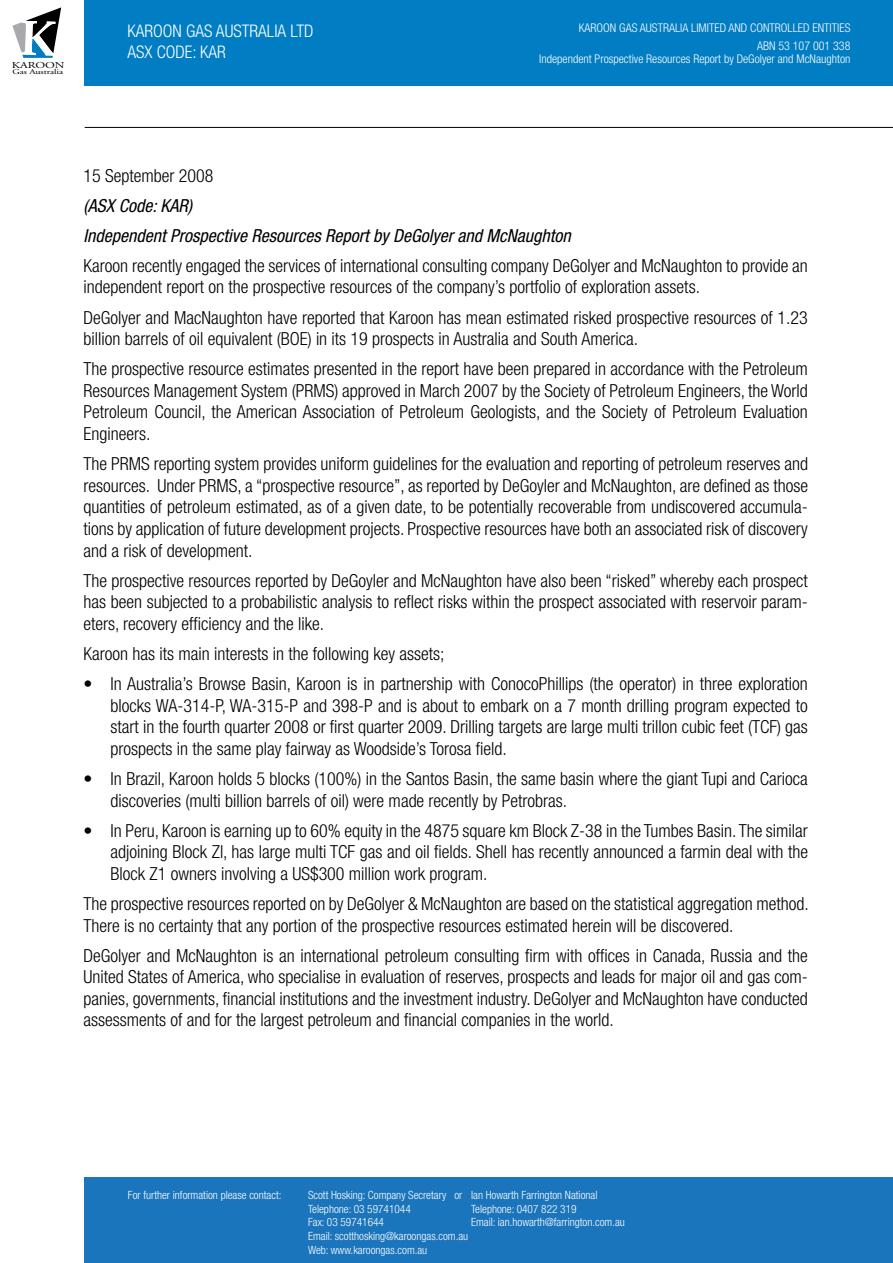
<style>
.page{position:relative;width:893px;height:1263px;background:#fff}
.page>*{position:absolute;margin:0;border:0;box-sizing:border-box;transform-origin:0 0}
.t1{font:300 condensed 18px/21.6px "Helvetica Neue LT Std";color:#000;text-align:justify}
.t2{font:italic condensed 18px/30.2px "Helvetica Neue LT Std";color:#000}
.t3{font:300 condensed 17.4px/20.9px "Helvetica Neue";color:#fff}
.t4{font:300 condensed 12px/18px "Helvetica Neue LT Std";color:#fff;text-align:right}
.t5{font:300 condensed 11.4px/13.6px "Helvetica Neue";color:#fff}
.t6{font:9px "Adobe Garamond Pro";color:#000;scale:1.36 1}
.t7{font:7.35px "Adobe Garamond Pro";color:#000;scale:1.36 1}
</style>
<div class="page">
<div style="left:85px;top:0;width:808px;height:85px;background:#007dc3"></div>
<div style="left:85px;top:1178px;width:808px;height:85px;background:#1b75bc"></div>
<hr style="left:85px;top:127px;width:808px;height:1px;background:#000">
<svg style="left:12px;top:7px;width:49px;height:51px"></svg>
<p class="t6" style="left:12px;top:60px;width:40px">KAROON</p>
<p class="t7" style="left:12px;top:67px;width:39px">Gas Australia</p>
<p class="t3" style="left:127px;top:21px;width:188px">KAROON GAS AUSTRALIA LTD<br>ASX CODE: KAR</p>
<p class="t4" style="left:579px;top:18px;width:273px">KAROON GAS AUSTRALIA LIMITED AND CONTROLLED ENTITIES<br>ABN 53 107 001 338</p>
<p class="t4" style="left:539px;top:50px;width:313px">Independent Prospective Resources Report by DeGolyer and McNaughton</p>
<p class="t1" style="left:84px;top:164px;width:131px">15 September 2008</p>
<p class="t2" style="left:84px;top:191px;width:489px">(ASX Code: KAR)<br>Independent Prospective Resources Report by DeGolyer and McNaughton</p>
<p class="t1" style="left:84px;top:254px;width:726px">Karoon recently engaged the services of international consulting company DeGolyer and McNaughton to provide an independent report on the prospective resources of the company’s portfolio of exploration assets.</p>
<p class="t1" style="left:84px;top:306px;width:726px">DeGolyer and MacNaughton have reported that Karoon has mean estimated risked prospective resources of 1.23 billion barrels of oil equivalent (BOE) in its 19 prospects in Australia and South America.</p>
<p class="t1" style="left:84px;top:358px;width:726px">The prospective resource estimates presented in the report have been prepared in accordance with the Petroleum Resources Management System (PRMS) approved in March 2007 by the Society of Petroleum Engineers, the World Petroleum Council, the American Association of Petroleum Geologists, and the Society of Petroleum Evaluation Engineers.</p>
<p class="t1" style="left:84px;top:453px;width:726px">The PRMS reporting system provides uniform guidelines for the evaluation and reporting of petroleum reserves and resources. Under PRMS, a “prospective resource”, as reported by DeGoyler and McNaughton, are defined as those quantities of petroleum estimated, as of a given date, to be potentially recoverable from undiscovered accumula&shy;tions by application of future development projects. Prospective resources have both an associated risk of discovery and a risk of development.</p>
<p class="t1" style="left:84px;top:569px;width:726px">The prospective resources reported by DeGoyler and McNaughton have also been “risked” whereby each prospect has been subjected to a probabilistic analysis to reflect risks within the prospect associated with reservoir param&shy;eters, recovery efficiency and the like.</p>
<p class="t1" style="left:84px;top:643px;width:362px">Karoon has its main interests in the following key assets;</p>
<p class="t1" style="left:111px;top:673px;width:699px;text-indent:-27px">• In Australia’s Browse Basin, Karoon is in partnership with ConocoPhillips (the operator) in three exploration blocks WA-314-P, WA-315-P and 398-P and is about to embark on a 7 month drilling program expected to start in the fourth quarter 2008 or first quarter 2009. Drilling targets are large multi trillon cubic feet (TCF) gas prospects in the same play fairway as Woodside’s Torosa field.</p>
<p class="t1" style="left:111px;top:768px;width:699px;text-indent:-27px">• In Brazil, Karoon holds 5 blocks (100%) in the Santos Basin, the same basin where the giant Tupi and Carioca discoveries (multi billion barrels of oil) were made recently by Petrobras.</p>
<p class="t1" style="left:111px;top:819px;width:699px;text-indent:-27px">• In Peru, Karoon is earning up to 60% equity in the 4875 square km Block Z-38 in the Tumbes Basin. The similar adjoining Block Zl, has large multi TCF gas and oil fields. Shell has recently announced a farmin deal with the Block Z1 owners involving a US$300 million work program.</p>
<p class="t1" style="left:84px;top:893px;width:726px">The prospective resources reported on by DeGolyer &amp; McNaughton are based on the statistical aggregation method.<br>There is no certainty that any portion of the prospective resources estimated herein will be discovered.</p>
<p class="t1" style="left:84px;top:944px;width:726px">DeGolyer and McNaughton is an international petroleum consulting firm with offices in Canada, Russia and the United States of America, who specialise in evaluation of reserves, prospects and leads for major oil and gas com&shy;panies, governments, financial institutions and the investment industry. DeGolyer and McNaughton have conducted assessments of and for the largest petroleum and financial companies in the world.</p>
<p class="t5" style="left:128px;top:1188px;width:155px">For further information please contact:</p>
<p class="t5" style="left:308px;top:1188px;width:291px">Scott Hosking: Company Secretary or Ian Howarth Farrington National<br>Telephone: 03 59741044</p>
<p class="t5" style="left:471px;top:1202px;width:107px">Telephone: 0407 822 319</p>
<p class="t5" style="left:308px;top:1215px;width:77px">Fax: 03 59741644</p>
<p class="t5" style="left:471px;top:1215px;width:155px">Email: ian.howarth@farrington.com.au</p>
<p class="t5" style="left:308px;top:1229px;width:162px">Email: scotthosking@karoongas.com.au<br>Web: www.karoongas.com.au</p>
</div>
